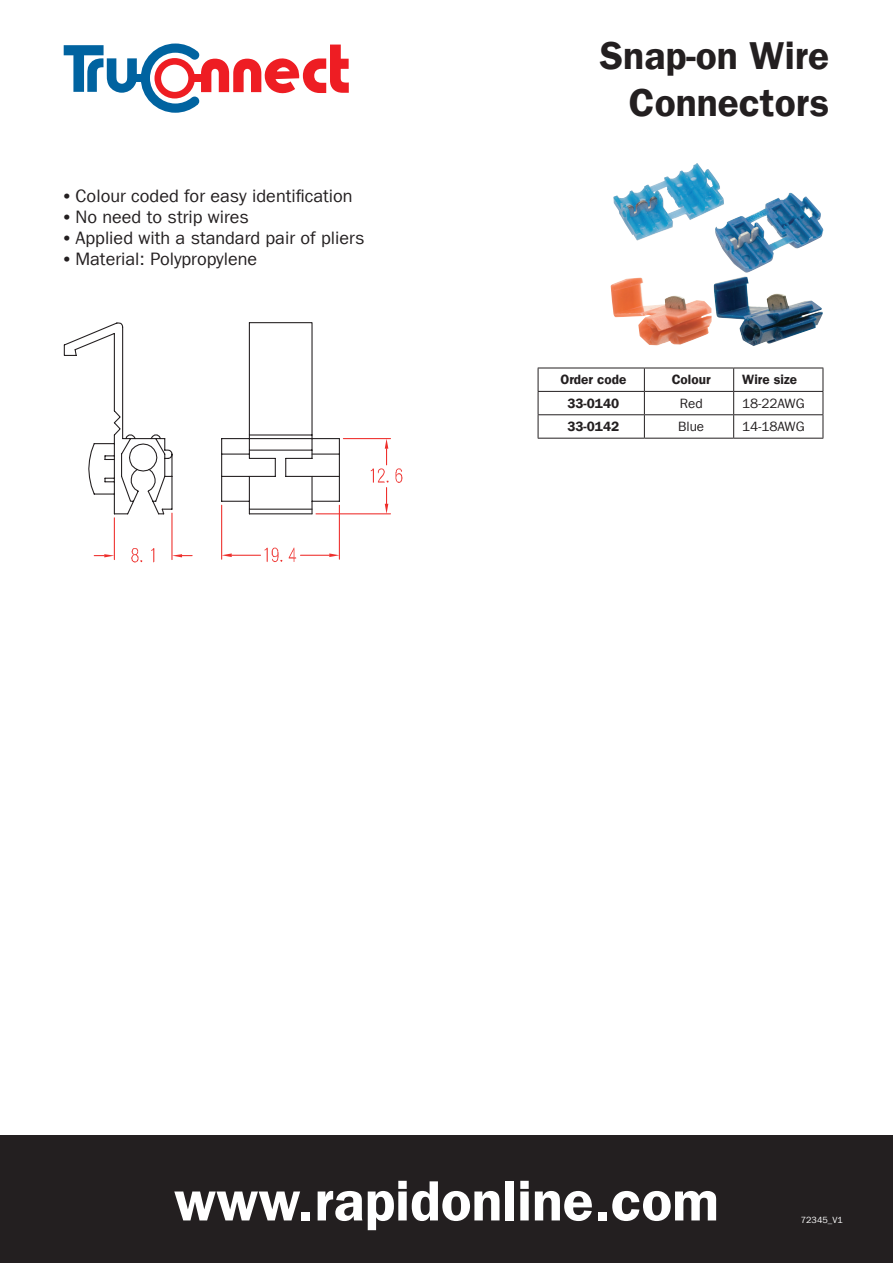
<style>
.page{position:relative;width:893px;height:1263px;background:#fff}
.page>*{position:absolute;margin:0;border:0;box-sizing:border-box;transform-origin:0 0}
.t1{font:57px "Franklin Gothic LT Com Dm";color:#fff}
.t2{font:39px/46.5px "Franklin Gothic LT Com Dm";color:#231f20;text-align:right}
.t3{font:18px "Franklin Gothic LT Com";color:#231f20}
.t4{font:13.5px "Franklin Gothic LT Com Dm";color:#231f20}
.t5{font:13.5px "Franklin Gothic LT Com";color:#231f20}
.t6{font:9px "Franklin Gothic LT Com";color:#fff}
.s1{font-family:"Times"}
</style>
<div class="page">
<div style="left:0;top:1135px;width:893px;height:128px;background:#231f20"></div>
<svg style="left:64px;top:44px;width:285px;height:69px"></svg>
<div style="left:135px;top:75px;width:9px;height:7px;background:#0063a0"></div>
<div style="left:193px;top:75px;width:9px;height:7px;background:#ee1d23"></div>
<div style="left:154px;top:58px;width:41px;height:40px;border:7px solid #ee1d23;border-radius:50%"></div>
<hr style="left:538px;top:368px;width:106px;height:1px;background:#231f20">
<hr style="left:644px;top:368px;width:90px;height:1px;background:#231f20">
<hr style="left:734px;top:368px;width:89px;height:1px;background:#231f20">
<hr style="left:538px;top:391px;width:106px;height:1px;background:#231f20">
<hr style="left:644px;top:391px;width:90px;height:1px;background:#231f20">
<hr style="left:734px;top:391px;width:89px;height:1px;background:#231f20">
<hr style="left:538px;top:414px;width:106px;height:1px;background:#231f20">
<svg style="left:538px;top:368px;width:1px;height:70px"></svg>
<hr style="left:644px;top:414px;width:90px;height:1px;background:#231f20">
<svg style="left:644px;top:368px;width:1px;height:70px"></svg>
<hr style="left:734px;top:414px;width:89px;height:1px;background:#231f20">
<svg style="left:733px;top:368px;width:1px;height:70px"></svg>
<svg style="left:823px;top:368px;width:1px;height:70px"></svg>
<hr style="left:538px;top:438px;width:106px;height:1px;background:#231f20">
<hr style="left:644px;top:438px;width:90px;height:1px;background:#231f20">
<hr style="left:734px;top:438px;width:89px;height:1px;background:#231f20">
<img style="left:613px;top:163px;width:176px;height:110px">
<hr style="left:171px;top:513px;width:1px;height:47px;background:#ee2f2c">
<hr style="left:114px;top:518px;width:1px;height:42px;background:#ee2f2c">
<svg style="left:172px;top:554px;width:20px;height:3px"></svg>
<svg style="left:94px;top:554px;width:20px;height:3px"></svg>
<svg style="left:131px;top:548px;width:11px;height:14px"></svg>
<svg style="left:151px;top:548px;width:3px;height:14px"></svg>
<hr style="left:339px;top:505px;width:1px;height:54px;background:#ee2f2c">
<hr style="left:221px;top:505px;width:1px;height:54px;background:#ee2f2c">
<svg style="left:222px;top:548px;width:60px;height:14px"></svg>
<svg style="left:289px;top:548px;width:50px;height:14px"></svg>
<svg style="left:64px;top:322px;width:276px;height:193px"></svg>
<hr style="left:343px;top:438px;width:47px;height:1px;background:#ee2f2c">
<hr style="left:316px;top:513px;width:74px;height:1px;background:#ee2f2c">
<svg style="left:371px;top:439px;width:18px;height:75px"></svg>
<svg style="left:396px;top:468px;width:6px;height:15px"></svg>
<hr style="left:339px;top:439px;width:1px;height:62px;background:#231f20">
<hr style="left:312px;top:453px;width:27px;height:2px;background:#231f20">
<hr style="left:311px;top:476px;width:2px;height:38px;background:#231f20">
<svg style="left:313px;top:501px;width:26px;height:1px"></svg>
<p class="t3" style="left:64px;top:186px;width:290px"><span class="s1">•</span> Colour coded for easy identification</p>
<p class="t3" style="left:64px;top:207px;width:187px"><span class="s1">•</span> No need to strip wires</p>
<p class="t3" style="left:64px;top:228px;width:302px"><span class="s1">•</span> Applied with a standard pair of pliers</p>
<p class="t3" style="left:64px;top:249px;width:195px"><span class="s1">•</span> Material: Polypropylene</p>
<h2 class="t2" style="left:600px;top:33px;width:231px">Snap-on Wire<br>Connectors</h2>
<p class="t4" style="left:560px;top:372px;width:67px">Order code</p>
<p class="t4" style="left:672px;top:372px;width:40px">Colour</p>
<p class="t4" style="left:742px;top:372px;width:56px">Wire size</p>
<p class="t4" style="left:567px;top:395px;width:53px">33-0140</p>
<p class="t5" style="left:680px;top:395px;width:24px">Red</p>
<p class="t5" style="left:742px;top:395px;width:64px">18-22AWG</p>
<p class="t4" style="left:567px;top:418px;width:53px">33-0142</p>
<p class="t5" style="left:678px;top:419px;width:28px">Blue</p>
<p class="t5" style="left:742px;top:419px;width:64px">14-18AWG</p>
<h1 class="t1" style="left:174px;top:1167px;width:546px">www.rapidonline.com</h1>
<p class="t6" style="left:801px;top:1215px;width:43px">72345_V1</p>
</div>
